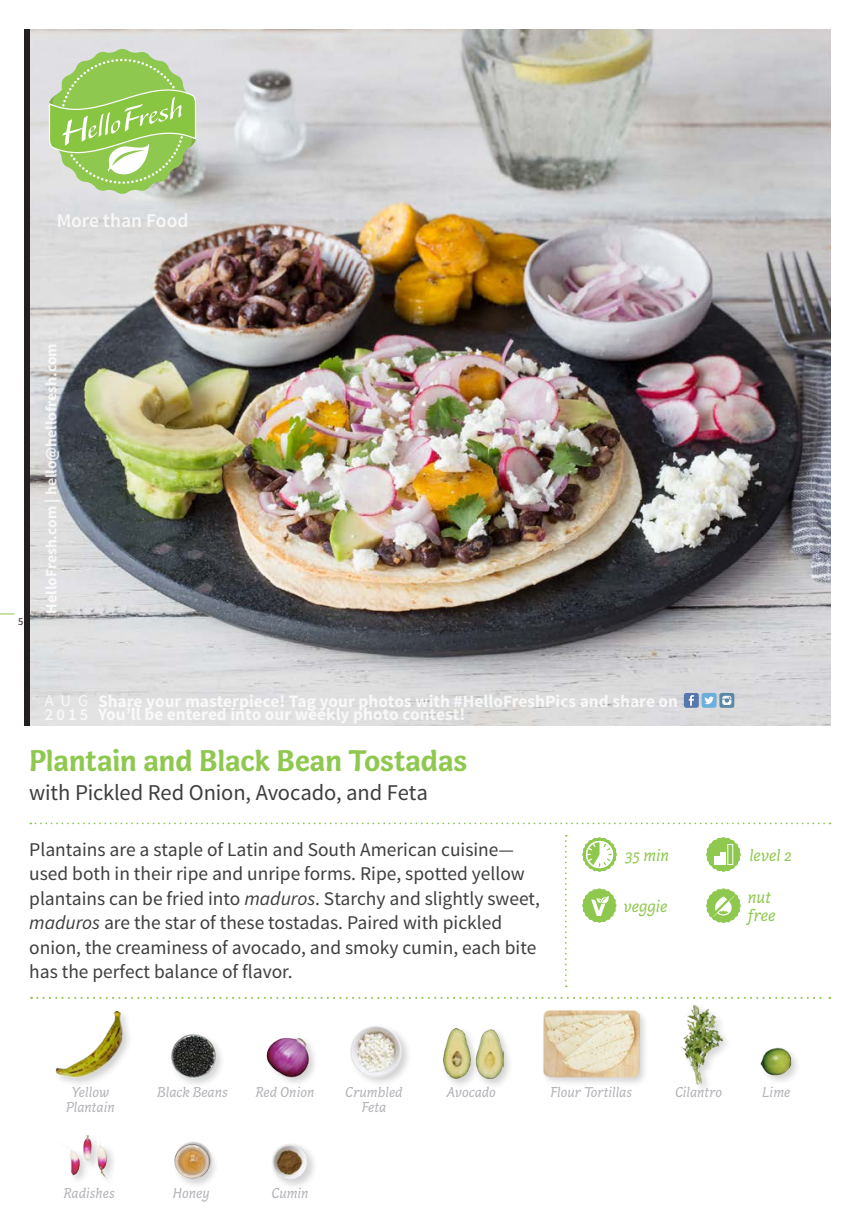
<style>
.page{position:relative;width:860px;height:1228px;background:#fff}
.page>*{position:absolute;margin:0;border:0;box-sizing:border-box;transform-origin:0 0}
.t1{font:700 30.62px "Capucine Basic";letter-spacing:-.005em;color:#8fc84e}
.t2{font:22.57px "Source Sans Pro";letter-spacing:-.005em;color:#3e3e3f}
.t3{font:600 19.6px "Source Sans Pro";color:#fff}
.t4{font:19.43px/24.5px "Source Sans Pro";color:#3e3e3f}
.t5{font:italic 17.5px/18.6px "Capucine Basic";color:#8fc84e}
.t6{font:700 17.32px/13.8px "Source Sans Pro";color:#fff}
.t7{font:italic 17.32px "Capucine Basic";color:#8fc84e}
.t8{font:600 16.45px "Source Sans Pro";color:#fff}
.t9{font:16.45px "Source Sans Pro";color:#fff}
.t10{font:700 15.58px "Source Sans Pro";color:#fff}
.t11{font:italic 14.88px "Capucine Basic";color:#b2b3b7}
.t12{font:italic 14.7px/14.3px "Capucine Basic";color:#b2b3b7;text-align:center}
.t13{font:10.5px "Source Sans Pro";color:#231f20}
.s1{font-style:italic}
</style>
<div class="page">
<img style="left:30px;top:29px;width:800px;height:696px">
<img style="left:681px;top:1005px;width:46px;height:84px">
<img style="left:272px;top:1144px;width:42px;height:42px">
<svg style="left:565px;top:835px;width:1px;height:152px"></svg>
<svg style="left:30px;top:822px;width:800px;height:2px"></svg>
<svg style="left:0;top:613px;width:14px;height:1px"></svg>
<svg style="left:49px;top:49px;width:147px;height:145px;background:#a8ce7c"></svg>
<svg style="left:683px;top:693px;width:15px;height:14px"></svg>
<svg style="left:688px;top:695px;width:5px;height:10px"></svg>
<svg style="left:719px;top:693px;width:15px;height:14px"></svg>
<svg style="left:722px;top:695px;width:9px;height:10px"></svg>
<div style="left:701px;top:693px;width:15px;height:14px;background:#6cafda;border-radius:2px"></div>
<svg style="left:704px;top:696px;width:9px;height:8px"></svg>
<svg style="left:31px;top:996px;width:799px;height:2px"></svg>
<div style="left:24px;top:29px;width:6px;height:696px;background:#231f20"></div>
<svg style="left:582px;top:888px;width:34px;height:34px"></svg>
<svg style="left:706px;top:837px;width:34px;height:35px"></svg>
<svg style="left:706px;top:888px;width:34px;height:35px"></svg>
<svg style="left:582px;top:837px;width:35px;height:35px"></svg>
<img style="left:55px;top:1010px;width:73px;height:72px">
<img style="left:171px;top:1034px;width:50px;height:50px">
<img style="left:266px;top:1037px;width:49px;height:46px">
<img style="left:350px;top:1026px;width:58px;height:57px">
<div style="left:440px;top:1025px;width:73px;height:63px;background:#231f20;opacity:.2"></div>
<img style="left:443px;top:1028px;width:60px;height:50px">
<div style="left:541px;top:1008px;width:108px;height:78px;background:#231f20;opacity:.2"></div>
<img style="left:542px;top:1009px;width:97px;height:68px">
<img style="left:760px;top:1047px;width:37px;height:34px">
<img style="left:70px;top:1134px;width:43px;height:46px">
<div style="left:172px;top:1140px;width:49px;height:48px;background:#231f20;opacity:.2"></div>
<img style="left:172px;top:1141px;width:41px;height:42px">
<p class="t3" style="left:56px;top:208px;width:133px">More than Food</p>
<p class="t13" style="left:18px;top:615px;width:7px">5</p>
<p class="t10" style="left:41px;top:613px;width:272px;rotate:-90deg">HelloFresh.com | hello@hellofresh.com</p>
<p class="t6" style="left:98px;top:694px;width:581px">Share your masterpiece! Tag your photos with #HelloFreshPics and share on<br>You’ll be entered into our weekly photo contest!</p>
<h1 class="t1" style="left:29px;top:736px;width:439px">Plantain and Black Bean Tostadas</h1>
<p class="t2" style="left:29px;top:778px;width:400px">with Pickled Red Onion, Avocado, and Feta</p>
<p class="t4" style="left:29px;top:837px;width:512px">Plantains are a staple of Latin and South American cuisine— used both in their ripe and unripe forms. Ripe, spotted yellow plantains can be fried into <span class="s1">maduros</span>. Starchy and slightly sweet, <span class="s1">maduros</span> are the star of these tostadas. Paired with pickled onion, the creaminess of avocado, and smoky cumin, each bite has the perfect balance of flavor.</p>
<p class="t7" style="left:625px;top:842px;width:45px">35 min</p>
<p class="t7" style="left:749px;top:842px;width:44px">level 2</p>
<p class="t9" style="left:45px;top:690px;width:45px">AUG</p>
<p class="t8" style="left:45px;top:704px;width:45px">2015</p>
<p class="t5" style="left:747px;top:888px;width:29px">nut free</p>
<p class="t7" style="left:623px;top:893px;width:45px">veggie</p>
<p class="t12" style="left:675px;top:1085px;width:48px">Cilantro</p>
<p class="t12" style="left:66px;top:1085px;width:50px">Yellow<br>Plantain</p>
<p class="t12" style="left:157px;top:1086px;width:72px">Black Beans</p>
<p class="t12" style="left:255px;top:1085px;width:60px">Red Onion</p>
<p class="t12" style="left:345px;top:1085px;width:59px">Crumbled<br>Feta</p>
<p class="t12" style="left:446px;top:1085px;width:51px">Avocado</p>
<p class="t12" style="left:550px;top:1085px;width:83px">Flour Tortillas</p>
<p class="t12" style="left:762px;top:1085px;width:30px">Lime</p>
<p class="t12" style="left:64px;top:1186px;width:53px">Radishes</p>
<p class="t11" style="left:173px;top:1182px;width:38px">Honey</p>
<p class="t12" style="left:271px;top:1186px;width:39px">Cumin</p>
</div>
